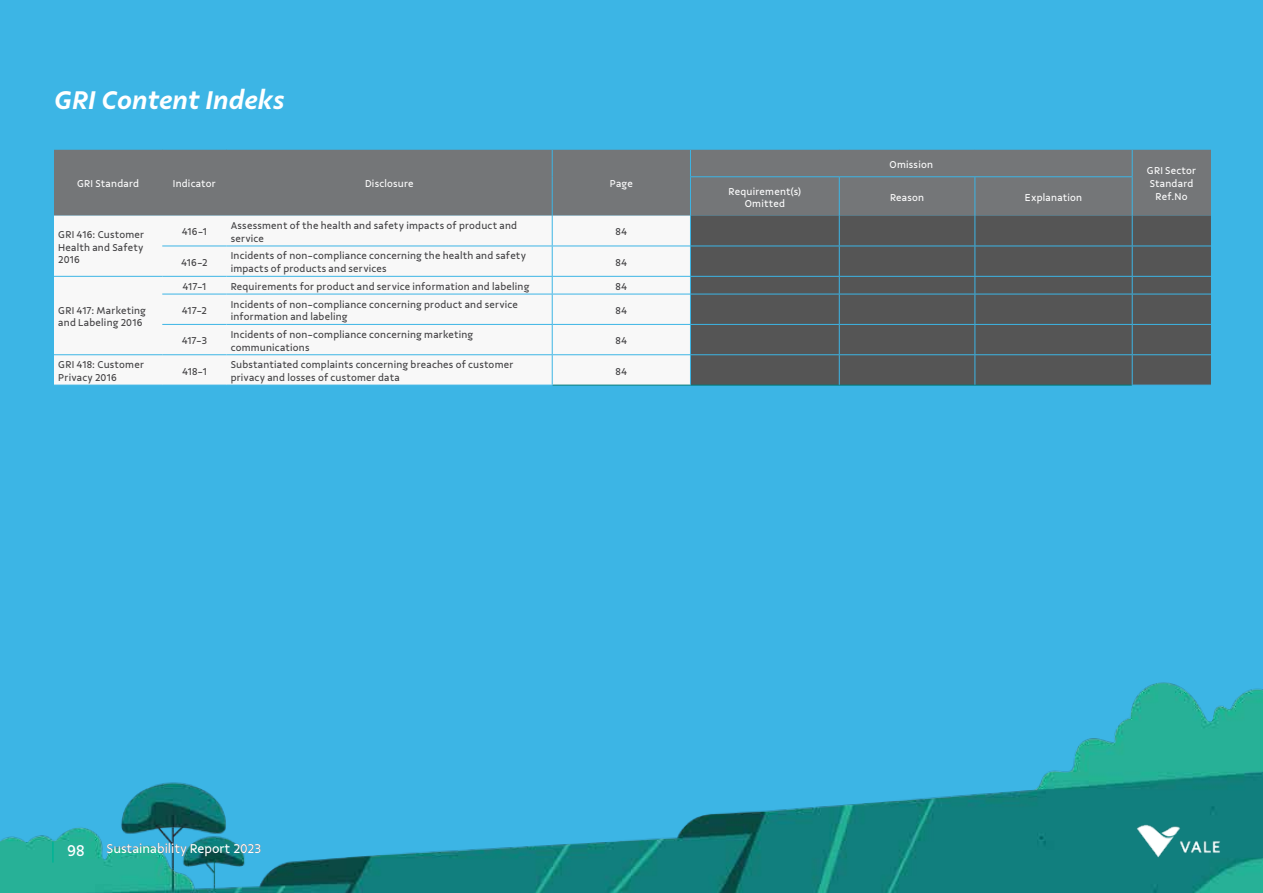
<style>
.page{position:relative;width:1263px;height:893px;background:#3cb5e5}
.page>*{position:absolute;margin:0;border:0;box-sizing:border-box;transform-origin:0 0}
.t1{font:italic 600 27px "Vale Sans";color:#fff}
.t2{font:16.5px "Vale Sans";color:#fff}
.t3{font:13.5px "Vale Sans";color:#fff}
.t4{font:10.5px/12.6px "Vale Sans";letter-spacing:.02em;color:#414042}
.t5{font:10.5px/12.6px "Vale Sans";letter-spacing:.02em;color:#fff;text-align:center}
</style>
<div class="page">
<div style="left:54px;top:150px;width:1157px;height:66px;background:#747678"></div>
<div style="left:54px;top:216px;width:636px;height:169px;background:#f8f8f8"></div>
<div style="left:691px;top:216px;width:520px;height:169px;background:#555"></div>
<hr style="left:162px;top:246px;width:64px;height:1px;background:#3cb5e5">
<hr style="left:226px;top:246px;width:326px;height:1px;background:#3cb5e5">
<hr style="left:552px;top:246px;width:138px;height:1px;background:#3cb5e5">
<hr style="left:690px;top:246px;width:149px;height:1px;background:#3cb5e5">
<hr style="left:839px;top:246px;width:136px;height:1px;background:#3cb5e5">
<hr style="left:975px;top:246px;width:157px;height:1px;background:#3cb5e5">
<hr style="left:1132px;top:246px;width:79px;height:1px;background:#3cb5e5">
<hr style="left:54px;top:276px;width:108px;height:1px;background:#3cb5e5">
<hr style="left:162px;top:276px;width:64px;height:1px;background:#3cb5e5">
<hr style="left:226px;top:276px;width:326px;height:1px;background:#3cb5e5">
<hr style="left:552px;top:276px;width:138px;height:1px;background:#3cb5e5">
<hr style="left:690px;top:276px;width:149px;height:1px;background:#3cb5e5">
<hr style="left:839px;top:276px;width:136px;height:1px;background:#3cb5e5">
<hr style="left:975px;top:276px;width:157px;height:1px;background:#3cb5e5">
<hr style="left:1132px;top:276px;width:79px;height:1px;background:#3cb5e5">
<hr style="left:162px;top:294px;width:64px;height:1px;background:#3cb5e5">
<hr style="left:226px;top:294px;width:326px;height:1px;background:#3cb5e5">
<hr style="left:552px;top:294px;width:138px;height:1px;background:#3cb5e5">
<hr style="left:690px;top:294px;width:149px;height:1px;background:#3cb5e5">
<hr style="left:839px;top:294px;width:136px;height:1px;background:#3cb5e5">
<hr style="left:975px;top:294px;width:157px;height:1px;background:#3cb5e5">
<hr style="left:1132px;top:294px;width:79px;height:1px;background:#3cb5e5">
<hr style="left:162px;top:324px;width:64px;height:1px;background:#3cb5e5">
<hr style="left:226px;top:324px;width:326px;height:1px;background:#3cb5e5">
<hr style="left:552px;top:324px;width:138px;height:1px;background:#3cb5e5">
<hr style="left:690px;top:324px;width:149px;height:1px;background:#3cb5e5">
<hr style="left:839px;top:324px;width:136px;height:1px;background:#3cb5e5">
<hr style="left:975px;top:324px;width:157px;height:1px;background:#3cb5e5">
<hr style="left:1132px;top:324px;width:79px;height:1px;background:#3cb5e5">
<hr style="left:54px;top:354px;width:108px;height:1px;background:#3cb5e5">
<hr style="left:162px;top:354px;width:64px;height:1px;background:#3cb5e5">
<hr style="left:226px;top:354px;width:326px;height:1px;background:#3cb5e5">
<hr style="left:552px;top:354px;width:138px;height:1px;background:#3cb5e5">
<hr style="left:690px;top:354px;width:149px;height:1px;background:#3cb5e5">
<hr style="left:839px;top:354px;width:136px;height:1px;background:#3cb5e5">
<hr style="left:975px;top:354px;width:157px;height:1px;background:#3cb5e5">
<hr style="left:553px;top:385px;width:137px;height:1px;background:#007b7a">
<hr style="left:690px;top:385px;width:149px;height:1px;background:#007b7a">
<hr style="left:839px;top:385px;width:136px;height:1px;background:#007b7a">
<hr style="left:975px;top:385px;width:157px;height:1px;background:#007b7a">
<hr style="left:1132px;top:354px;width:79px;height:1px;background:#3cb5e5">
<hr style="left:690px;top:176px;width:149px;height:1px;background:#3cb5e5">
<hr style="left:839px;top:176px;width:136px;height:1px;background:#3cb5e5">
<hr style="left:975px;top:176px;width:157px;height:1px;background:#3cb5e5">
<svg style="left:552px;top:150px;width:1px;height:27px"></svg>
<hr style="left:552px;top:177px;width:1px;height:39px;background:#3cb5e5">
<svg style="left:690px;top:150px;width:1px;height:26px"></svg>
<svg style="left:1132px;top:150px;width:1px;height:26px"></svg>
<hr style="left:690px;top:177px;width:1px;height:39px;background:#3cb5e5">
<hr style="left:839px;top:177px;width:1px;height:39px;background:#3cb5e5">
<hr style="left:974px;top:177px;width:1px;height:39px;background:#3cb5e5">
<hr style="left:1132px;top:177px;width:1px;height:39px;background:#3cb5e5">
<hr style="left:552px;top:216px;width:1px;height:30px;background:#3cb5e5">
<hr style="left:839px;top:216px;width:1px;height:30px;background:#3cb5e5">
<hr style="left:974px;top:216px;width:1px;height:30px;background:#3cb5e5">
<hr style="left:1132px;top:216px;width:1px;height:30px;background:#3cb5e5">
<hr style="left:552px;top:246px;width:1px;height:30px;background:#3cb5e5">
<hr style="left:839px;top:246px;width:1px;height:30px;background:#3cb5e5">
<hr style="left:974px;top:246px;width:1px;height:30px;background:#3cb5e5">
<hr style="left:1132px;top:246px;width:1px;height:30px;background:#3cb5e5">
<svg style="left:552px;top:277px;width:1px;height:17px"></svg>
<svg style="left:839px;top:277px;width:1px;height:17px"></svg>
<svg style="left:974px;top:277px;width:1px;height:17px"></svg>
<svg style="left:1132px;top:277px;width:1px;height:17px"></svg>
<hr style="left:552px;top:294px;width:1px;height:30px;background:#3cb5e5">
<hr style="left:839px;top:294px;width:1px;height:30px;background:#3cb5e5">
<hr style="left:974px;top:294px;width:1px;height:30px;background:#3cb5e5">
<hr style="left:1132px;top:294px;width:1px;height:30px;background:#3cb5e5">
<svg style="left:552px;top:325px;width:1px;height:29px"></svg>
<svg style="left:839px;top:325px;width:1px;height:29px"></svg>
<svg style="left:974px;top:325px;width:1px;height:29px"></svg>
<svg style="left:1132px;top:325px;width:1px;height:29px"></svg>
<hr style="left:552px;top:355px;width:1px;height:30px;background:#3cb5e5">
<hr style="left:839px;top:355px;width:1px;height:30px;background:#3cb5e5">
<hr style="left:974px;top:355px;width:1px;height:30px;background:#3cb5e5">
<hr style="left:1132px;top:355px;width:1px;height:30px;background:#3cb5e5">
<img style="left:0;top:682px;width:1263px;height:211px">
<img style="left:1121px;top:809px;width:114px;height:63px">
<hr style="left:52px;top:842px;width:2px;height:21px;background:#00b495">
<h1 class="t1" style="left:54px;top:84px;width:232px">GRI Content Indeks</h1>
<p class="t5" style="left:77px;top:177px;width:64px">GRI Standard</p>
<p class="t5" style="left:173px;top:177px;width:45px">Indicator</p>
<p class="t5" style="left:365px;top:177px;width:50px">Disclosure</p>
<p class="t5" style="left:610px;top:177px;width:25px">Page</p>
<p class="t4" style="left:58px;top:228px;width:87px;text-align:justify">GRI 416: Customer Health and Safety 2016</p>
<p class="t4" style="left:182px;top:226px;width:27px">416-1</p>
<p class="t4" style="left:231px;top:219px;width:288px">Assessment of the health and safety impacts of product and service</p>
<p class="t4" style="left:615px;top:226px;width:13px">84</p>
<p class="t4" style="left:181px;top:256px;width:28px">416-2</p>
<p class="t4" style="left:231px;top:250px;width:297px">Incidents of non-compliance concerning the health and safety impacts of products and services</p>
<p class="t4" style="left:615px;top:256px;width:13px">84</p>
<p class="t4" style="left:58px;top:304px;width:89px">GRI 417: Marketing and Labeling 2016</p>
<p class="t4" style="left:183px;top:280px;width:25px">417-1</p>
<p class="t4" style="left:231px;top:280px;width:300px">Requirements for product and service information and labeling</p>
<p class="t4" style="left:615px;top:280px;width:13px">84</p>
<p class="t4" style="left:182px;top:304px;width:26px">417-2</p>
<p class="t4" style="left:231px;top:298px;width:289px">Incidents of non-compliance concerning product and service information and labeling</p>
<p class="t4" style="left:615px;top:304px;width:13px">84</p>
<p class="t4" style="left:182px;top:334px;width:27px">417-3</p>
<p class="t4" style="left:231px;top:328px;width:244px">Incidents of non-compliance concerning marketing communications</p>
<p class="t4" style="left:615px;top:334px;width:13px">84</p>
<p class="t4" style="left:58px;top:358px;width:87px">GRI 418: Customer<br>Privacy 2016</p>
<p class="t4" style="left:182px;top:365px;width:26px">418-1</p>
<p class="t4" style="left:231px;top:358px;width:284px">Substantiated complaints concerning breaches of customer privacy and losses of customer data</p>
<p class="t4" style="left:615px;top:365px;width:13px">84</p>
<p class="t5" style="left:890px;top:158px;width:45px">Omission</p>
<p class="t5" style="left:729px;top:185px;width:74px">Requirement(s)<br>Omitted</p>
<p class="t5" style="left:890px;top:191px;width:36px">Reason</p>
<p class="t5" style="left:1025px;top:191px;width:59px">Explanation</p>
<p class="t5" style="left:1147px;top:165px;width:51px">GRI Sector<br>Standard<br>Ref.No</p>
<h2 class="t2" style="left:67px;top:841px;width:19px">98</h2>
<p class="t3" style="left:106px;top:841px;width:156px">Sustainability Report 2023</p>
</div>
